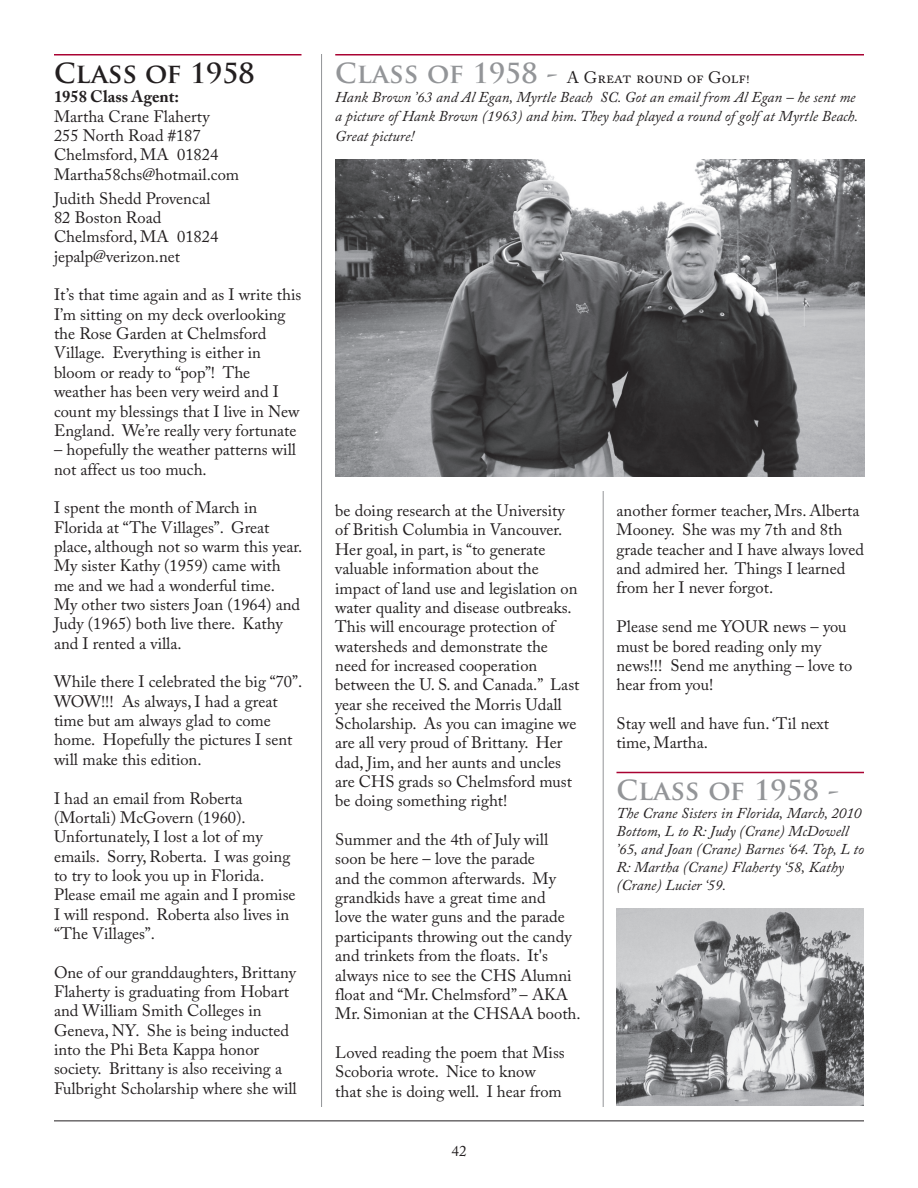
<style>
.page{position:relative;width:918px;height:1188px;background:#fff}
.page>*{position:absolute;margin:0;border:0;box-sizing:border-box;transform-origin:0 0}
.t1{font:700 27px "Trajan Pro";color:#939598}
.t2{font:700 27px "Trajan Pro";color:#231f20}
.t3{font:16.5px/19.4px "Adobe Caslon Pro";color:#231f20}
.t4{font:italic 15px/17.9px "Adobe Caslon Pro";color:#231f20}
.t5{font:15px "Adobe Caslon Pro";color:#231f20}
.s1{font-weight:700}
.s2{font-family:"Trajan Pro";font-weight:700;font-size:27px;color:#939598}
</style>
<div class="page">
<hr style="left:603px;top:54px;width:1px;height:1053px;background:#939598">
<hr style="left:321px;top:54px;width:1px;height:1053px;background:#939598">
<hr style="left:54px;top:1120px;width:810px;height:1px;background:#231f20">
<hr style="left:54px;top:54px;width:248px;height:2px;background:#a90332">
<div style="left:335px;top:54px;width:529px;height:436px;background:#fff"></div>
<hr style="left:335px;top:54px;width:529px;height:2px;background:#a90332">
<img style="left:335px;top:160px;width:529px;height:317px">
<hr style="left:616px;top:772px;width:248px;height:1px;background:#a90332">
<img style="left:616px;top:909px;width:248px;height:197px">
<p class="t2" style="left:54px;top:57px;width:202px">CLASS OF 1958</p>
<p class="t3" style="left:54px;top:89px;width:187px"><span class="s1">1958 Class Agent:<br></span>Martha Crane Flaherty<br>255 North Road #187<br>Chelmsford, MA 01824<br>Martha58chs@hotmail.com</p>
<p class="t3" style="left:54px;top:191px;width:166px">Judith Shedd Provencal<br>82 Boston Road<br>Chelmsford, MA 01824 jepalp@verizon.net</p>
<p class="t3" style="left:54px;top:287px;width:249px">It’s that time again and as I write this I’m sitting on my deck overlooking the Rose Garden at Chelmsford Village. Everything is either in bloom or ready to “pop”! The weather has been very weird and I count my blessings that I live in New England. We’re really very fortunate</p>
<p class="t3" style="left:54px;top:442px;width:244px">– hopefully the weather patterns will not affect us too much.</p>
<p class="t3" style="left:54px;top:500px;width:250px">I spent the month of March in<br>Florida at “The Villages”. Great place, although not so warm this year.<br>My sister Kathy (1959) came with me and we had a wonderful time.<br>My other two sisters Joan (1964) and<br>Judy (1965) both live there. Kathy and I rented a villa.</p>
<p class="t3" style="left:54px;top:674px;width:250px">While there I celebrated the big “70”.<br>WOW!!! As always, I had a great time but am always glad to come home. Hopefully the pictures I sent will make this edition.</p>
<p class="t3" style="left:54px;top:790px;width:243px">I had an email from Roberta (Mortali) McGovern (1960).<br>Unfortunately, I lost a lot of my emails. Sorry, Roberta. I was going to try to look you up in Florida.<br>Please email me again and I promise<br>I will respond. Roberta also lives in “The Villages”.</p>
<p class="t3" style="left:54px;top:965px;width:244px">One of our granddaughters, Brittany Flaherty is graduating from Hobart and William Smith Colleges in Geneva, NY. She is being inducted into the Phi Beta Kappa honor society. Brittany is also receiving a Fulbright Scholarship where she will</p>
<p class="t3" style="left:335px;top:69px;width:416px"><span class="s2">CLASS OF 1958 -</span> A Great round of Golf!</p>
<p class="t4" style="left:335px;top:89px;width:525px;line-height:19.4px">Hank Brown ’63 and Al Egan, Myrtle Beach SC. Got an email from Al Egan – he sent me a picture of Hank Brown (1963) and him. They had played a round of golf at Myrtle Beach.<br>Great picture!</p>
<p class="t3" style="left:335px;top:503px;width:246px">be doing research at the University of British Columbia in Vancouver.<br>Her goal, in part, is “to generate valuable information about the impact of land use and legislation on water quality and disease outbreaks.<br>This will encourage protection of watersheds and demonstrate the need for increased cooperation between the U. S. and Canada.” Last year she received the Morris Udall Scholarship. As you can imagine we are all very proud of Brittany. Her dad, Jim, and her aunts and uncles are CHS grads so Chelmsford must be doing something right!</p>
<p class="t3" style="left:335px;top:832px;width:247px">Summer and the 4th of July will soon be here – love the parade<br>and the common afterwards. My grandkids have a great time and<br>love the water guns and the parade participants throwing out the candy and trinkets from the floats. It's always nice to see the CHS Alumni float and “Mr. Chelmsford” – AKA<br>Mr. Simonian at the CHSAA booth.</p>
<p class="t3" style="left:335px;top:1045px;width:231px">Loved reading the poem that Miss<br>Scoboria wrote. Nice to know that she is doing well. I hear from</p>
<p class="t5" style="left:452px;top:1145px;width:16px">42</p>
<p class="t3" style="left:617px;top:503px;width:249px">another former teacher, Mrs. Alberta<br>Mooney. She was my 7th and 8th grade teacher and I have always loved and admired her. Things I learned from her I never forgot.</p>
<p class="t3" style="left:617px;top:619px;width:237px">Please send me YOUR news – you must be bored reading only my news!!! Send me anything – love to hear from you!</p>
<p class="t3" style="left:617px;top:716px;width:214px">Stay well and have fun. ‘Til next time, Martha.</p>
<p class="t1" style="left:616px;top:775px;width:224px">CLASS OF 1958 -</p>
<p class="t4" style="left:616px;top:806px;width:249px">The Crane Sisters in Florida, March, 2010<br>Bottom, L to R: Judy (Crane) McDowell ’65, and Joan (Crane) Barnes ‘64. Top, L to R: Martha (Crane) Flaherty ‘58, Kathy (Crane) Lucier ‘59.</p>
</div>
